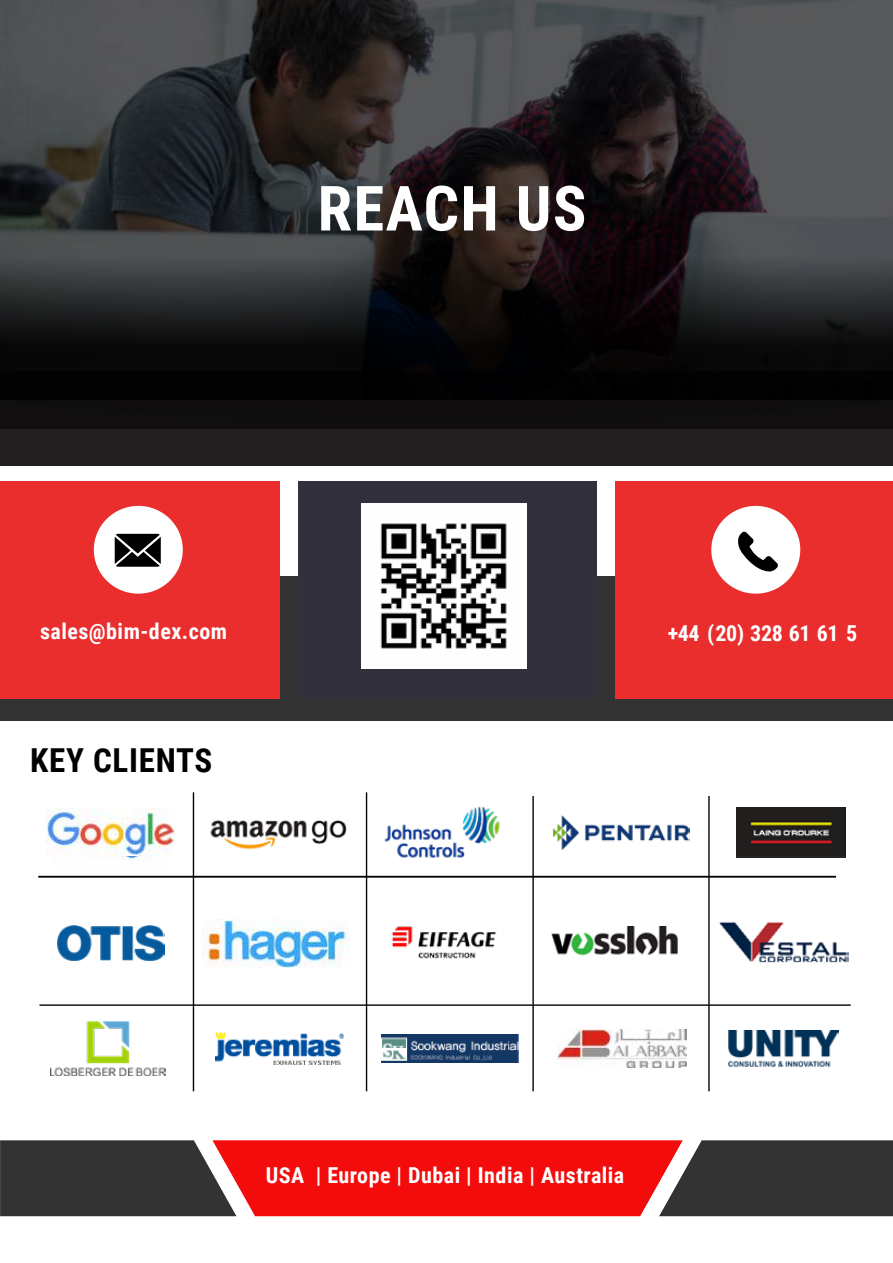
<style>
.page{position:relative;width:893px;height:1263px;background:#fff}
.page>*{position:absolute;margin:0;border:0;box-sizing:border-box;transform-origin:0 0}
.t1{font:700 62.4px "Roboto Condensed";letter-spacing:.02em;color:#fff}
.t2{font:700 33px "Roboto Condensed";letter-spacing:.02em;color:#000}
.t3{font:700 22.05px "Roboto Condensed";letter-spacing:.02em;color:#fff}
.t4{font:700 22.05px "Roboto Condensed";letter-spacing:-.02em;color:#fff}
</style>
<div class="page">
<svg style="left:0;top:0;width:893px;height:372px;background:#2e2d2f"></svg>
<div style="left:0;top:400px;width:893px;height:65px;background:#231f20"></div>
<svg style="left:0;top:1140px;width:893px;height:76px;background:#982929"></svg>
<div style="left:0;top:576px;width:893px;height:144px;background:#333"></div>
<div style="left:0;top:481px;width:280px;height:217px;background:#ea2d2d"></div>
<div style="left:615px;top:481px;width:278px;height:217px;background:#ea2d2d"></div>
<div style="left:298px;top:481px;width:299px;height:217px;background:#32303d"></div>
<svg style="left:0;top:372px;width:893px;height:56px;background:#080707"></svg>
<div style="left:94px;top:506px;width:89px;height:88px;background:#fff;border-radius:50%"></div>
<div style="left:711px;top:506px;width:89px;height:88px;background:#fff;border-radius:50%"></div>
<hr style="left:38px;top:876px;width:798px;height:2px;background:#000">
<hr style="left:39px;top:1004px;width:812px;height:2px;background:#000">
<hr style="left:193px;top:792px;width:1px;height:299px;background:#000">
<hr style="left:366px;top:792px;width:1px;height:299px;background:#000">
<hr style="left:532px;top:796px;width:2px;height:295px;background:#000">
<hr style="left:708px;top:796px;width:2px;height:295px;background:#000">
<img style="left:54px;top:808px;width:103px;height:51px">
<img style="left:384px;top:806px;width:116px;height:52px">
<img style="left:210px;top:820px;width:137px;height:30px">
<img style="left:719px;top:921px;width:129px;height:42px">
<img style="left:381px;top:1034px;width:137px;height:29px">
<img style="left:728px;top:1030px;width:110px;height:37px">
<svg style="left:115px;top:534px;width:46px;height:33px;background:#292929"></svg>
<svg style="left:738px;top:531px;width:40px;height:41px"></svg>
<img style="left:57px;top:925px;width:108px;height:36px">
<img style="left:551px;top:926px;width:127px;height:30px">
<img style="left:737px;top:807px;width:109px;height:50px">
<img style="left:552px;top:815px;width:138px;height:35px">
<img style="left:51px;top:1021px;width:114px;height:55px">
<img style="left:47px;top:809px;width:128px;height:47px">
<img style="left:202px;top:919px;width:148px;height:48px">
<img style="left:216px;top:1033px;width:128px;height:31px">
<img style="left:558px;top:1030px;width:129px;height:37px">
<img style="left:391px;top:926px;width:106px;height:33px">
<img style="left:362px;top:504px;width:164px;height:164px">
<h1 class="t1" style="left:318px;top:165px;width:270px">REACH US</h1>
<p class="t3" style="left:40px;top:616px;width:189px">sales@bim-dex.com</p>
<p class="t4" style="left:668px;top:618px;width:191px">+44 (20) 328 61 61 5</p>
<h2 class="t2" style="left:30px;top:737px;width:184px">KEY CLIENTS</h2>
<p class="t3" style="left:266px;top:1160px;width:360px">USA | Europe | Dubai | India | Australia</p>
</div>
